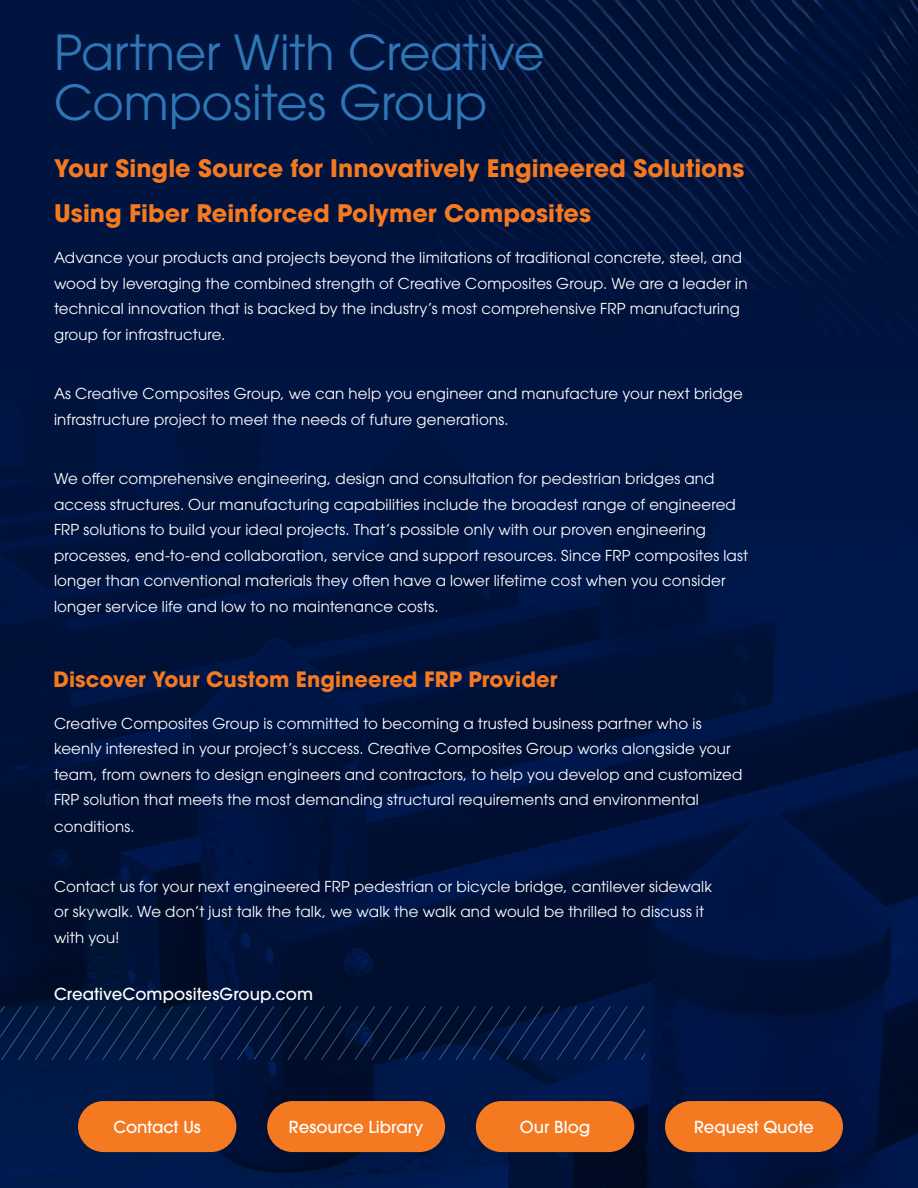
<style>
.page{position:relative;width:918px;height:1188px;background:#00143f}
.page>*{position:absolute;margin:0;border:0;box-sizing:border-box;transform-origin:0 0}
.t1{font:48px/49.5px "ITC Avant Garde Pro";letter-spacing:-.005em;color:#2e76b5}
.t2{font:700 24px/45px "ITC Avant Garde Pro";color:#f47920}
.t3{font:700 21px "ITC Avant Garde Pro";color:#f47920}
.t4{font:500 16.5px "ITC Avant Garde Pro";color:#fff}
.t5{font:15px/25.5px "ITC Avant Garde Pro";letter-spacing:.01em;color:#fff}
</style>
<div class="page">
<img style="left:0;top:558px;width:918px;height:630px">
<img style="left:396px;top:0;width:522px;height:289px">
<svg style="left:0;top:1006px;width:645px;height:54px"></svg>
<div style="left:78px;top:1101px;width:158px;height:51px;background:#f47920;border-radius:26px"></div>
<div style="left:267px;top:1101px;width:178px;height:51px;background:#f47920;border-radius:26px"></div>
<div style="left:665px;top:1101px;width:178px;height:51px;background:#f47920;border-radius:26px"></div>
<div style="left:476px;top:1101px;width:158px;height:51px;background:#f47920;border-radius:26px"></div>
<h1 class="t1" style="left:54px;top:27px;width:492px">Partner With Creative<br>Composites Group</h1>
<h2 class="t2" style="left:54px;top:146px;width:692px">Your Single Source for Innovatively Engineered Solutions<br>Using Fiber Reinforced Polymer Composites</h2>
<p class="t5" style="left:54px;top:245px;width:695px">Advance your products and projects beyond the limitations of traditional concrete, steel, and wood by leveraging the combined strength of Creative Composites Group. We are a leader in technical innovation that is backed by the industry’s most comprehensive FRP manufacturing group for infrastructure.</p>
<p class="t5" style="left:54px;top:381px;width:691px">As Creative Composites Group, we can help you engineer and manufacture your next bridge infrastructure project to meet the needs of future generations.</p>
<p class="t5" style="left:54px;top:466px;width:696px">We offer comprehensive engineering, design and consultation for pedestrian bridges and access structures. Our manufacturing capabilities include the broadest range of engineered FRP solutions to build your ideal projects. That’s possible only with our proven engineering processes, end-to-end collaboration, service and support resources. Since FRP composites last longer than conventional materials they often have a lower lifetime cost when you consider longer service life and low to no maintenance costs.</p>
<h3 class="t3" style="left:53px;top:666px;width:505px">Discover Your Custom Engineered FRP Provider</h3>
<p class="t5" style="left:54px;top:710px;width:690px">Creative Composites Group is committed to becoming a trusted business partner who is keenly interested in your project’s success. Creative Composites Group works alongside your team, from owners to design engineers and contractors, to help you develop and customized FRP solution that meets the most demanding structural requirements and environmental</p>
<p class="t5" style="left:54px;top:814px;width:82px">conditions.</p>
<p class="t5" style="left:54px;top:873px;width:660px">Contact us for your next engineered FRP pedestrian or bicycle bridge, cantilever sidewalk or skywalk. We don’t just talk the talk, we walk the walk and would be thrilled to discuss it with you!</p>
<p class="t4" style="left:54px;top:983px;width:261px">CreativeCompositesGroup.com</p>
<p class="t4" style="left:113px;top:1116px;width:89px">Contact Us</p>
<p class="t4" style="left:289px;top:1116px;width:136px">Resource Library</p>
<p class="t4" style="left:520px;top:1116px;width:72px">Our Blog</p>
<p class="t4" style="left:694px;top:1116px;width:121px">Request Quote</p>
</div>
